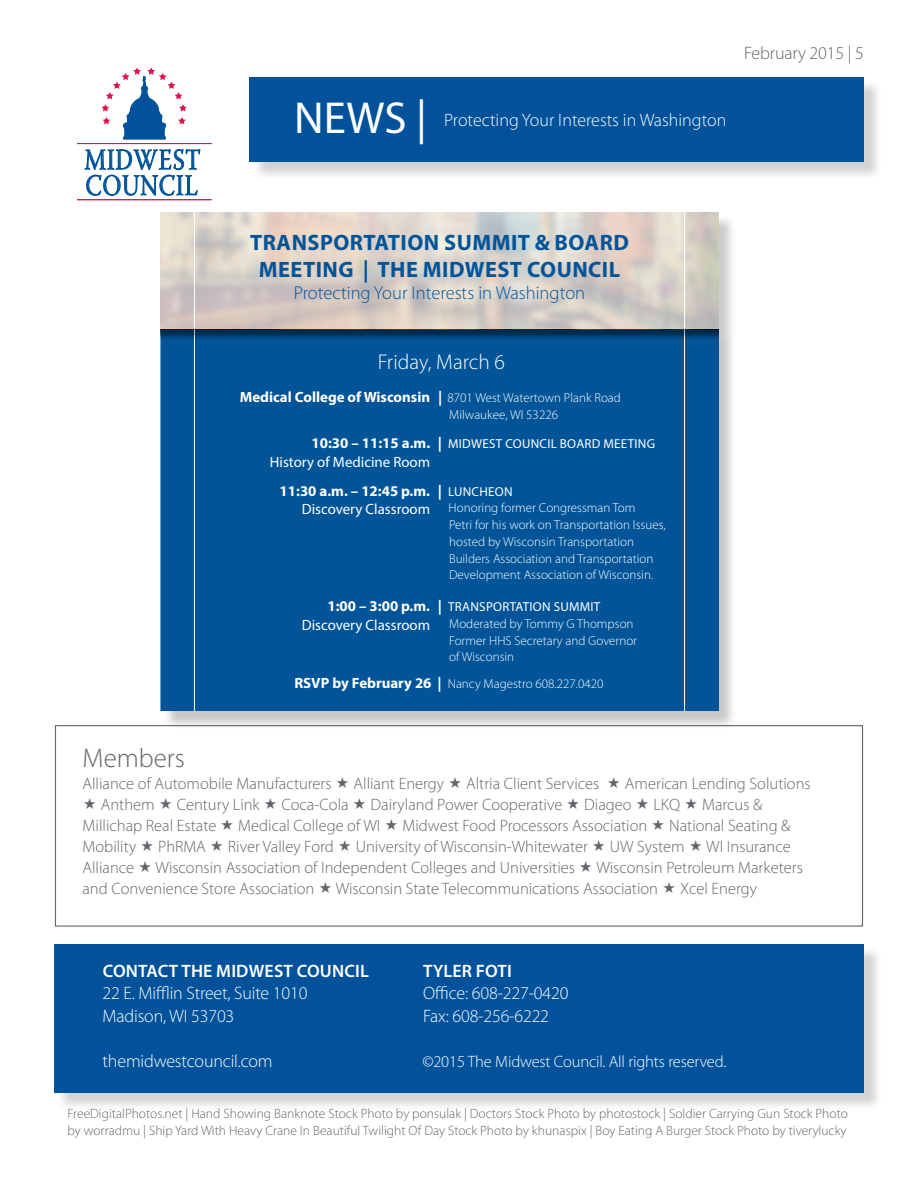
<style>
.page{position:relative;width:918px;height:1188px;background:#fff}
.page>*{position:absolute;margin:0;border:0;box-sizing:border-box;transform-origin:0 0}
.t1{font:45px "Myriad Pro";color:#fff}
.t2{font:29.1px/25.7px "Warnock Pro Disp";letter-spacing:.06em;color:#01529b;scale:.82 1}
.t3{font:300 27px "Myriad Pro";color:#63656a}
.t4{font:700 22.35px/27px "Myriad Pro";letter-spacing:.02em;color:#015498;text-align:center}
.t5{font:300 21.45px "Myriad Pro";color:#fff}
.t6{font:300 18.6px "Myriad Pro";color:#015498}
.t7{font:300 18px "Myriad Pro";letter-spacing:-.01em;color:#fff}
.t8{font:600 18px "Myriad Pro";letter-spacing:.01em;color:#fff}
.t9{font:300 18px "Myriad Pro";letter-spacing:-.01em;color:#63656a}
.t10{font:300 16.5px "Myriad Pro";color:#63656a}
.t11{font:300 16.5px "Myriad Pro";letter-spacing:-.01em;color:#fff}
.t12{font:14.85px/18.6px "Myriad Pro";color:#fff;text-align:right}
.t13{font:700 14.85px/18.6px "Myriad Pro";color:#fff;text-align:right}
.t14{font:300 13.5px "Myriad Pro";color:#63656a}
.t15{font:300 13.05px/16.8px "Myriad Pro";color:#fff}
.t16{font:13.05px "Myriad Pro";letter-spacing:.02em;color:#fff}
.s1{font-weight:700}
.s2{font-weight:400}
.s3{font-weight:700;font-size:14.85px}
</style>
<div class="page">
<svg style="left:85px;top:67px;width:115px;height:129px"></svg>
<hr style="left:77px;top:143px;width:135px;height:1px;background:#e0104b">
<hr style="left:77px;top:199px;width:135px;height:1px;background:#e0104b">
<div style="left:56px;top:946px;width:827px;height:165px;background:#231f20;opacity:.2"></div>
<div style="left:54px;top:944px;width:810px;height:149px;background:#01529b"></div>
<div style="left:163px;top:215px;width:574px;height:515px;background:#231f20;opacity:.25"></div>
<div style="left:160px;top:341px;width:558px;height:370px;background:#015498"></div>
<div style="left:194px;top:341px;width:491px;height:370px;background:#015498"></div>
<div style="left:160px;top:212px;width:558px;height:129px;background:#000;opacity:.75"></div>
<svg style="left:160px;top:212px;width:558px;height:117px;background:#d8cfc7"></svg>
<div style="left:252px;top:79px;width:631px;height:102px;background:#231f20;opacity:.2"></div>
<div style="left:250px;top:77px;width:614px;height:85px;background:#01529b"></div>
<p class="t2" style="left:85px;top:150px;width:143px">MIDWEST<br>COUNCIL</p>
<p class="t1" style="left:294px;top:90px;width:134px">NEWS |</p>
<p class="t7" style="left:444px;top:109px;width:284px">Protecting Your Interests in Washington</p>
<p class="t9" style="left:744px;top:42px;width:121px">February 2015 | 5</p>
<p class="t4" style="left:250px;top:228px;width:380px">TRANSPORTATION SUMMIT &amp; BOARD<br>MEETING | THE MIDWEST COUNCIL</p>
<p class="t6" style="left:294px;top:282px;width:293px">Protecting Your Interests in Washington</p>
<p class="t5" style="left:378px;top:349px;width:129px">Friday, March 6</p>
<p class="t13" style="left:240px;top:387px;width:192px">Medical College of Wisconsin</p>
<p class="t12" style="left:270px;top:434px;width:162px"><span class="s1">10:30 – 11:15 a.m.<br></span>History of Medicine Room</p>
<p class="t13" style="left:280px;top:481px;width:152px">11:30 a.m. – 12:45 p.m.<br><span class="s2">Discovery Classroom</span></p>
<p class="t15" style="left:449px;top:389px;width:173px;text-indent:-11px"><span class="s3">|</span> 8701 West Watertown Plank Road<br>Milwaukee, WI 53226</p>
<p class="t16" style="left:438px;top:436px;width:219px"><span class="s3">|</span> MIDWEST COUNCIL BOARD MEETING</p>
<p class="t15" style="left:449px;top:483px;width:219px;text-indent:-11px"><span class="s3">|</span> <span class="s2">LUNCHEON<br></span>Honoring former Congressman Tom<br>Petri for his work on Transportation Issues, hosted by Wisconsin Transportation Builders Association and Transportation Development Association of Wisconsin.</p>
<p class="t15" style="left:449px;top:598px;width:190px;text-indent:-11px"><span class="s3">|</span> <span class="s2">TRANSPORTATION SUMMIT<br></span>Moderated by Tommy G Thompson<br>Former HHS Secretary and Governor of Wisconsin</p>
<p class="t15" style="left:294px;top:675px;width:311px"><span class="s3">RSVP by February 26 |</span> Nancy Magestro 608.227.0420</p>
<p class="t12" style="left:302px;top:597px;width:130px"><span class="s1">1:00 – 3:00 p.m.<br></span>Discovery Classroom</p>
<p class="t3" style="left:82px;top:742px;width:104px">Members</p>
<p class="t10" style="left:82px;top:774px;width:251px">Alliance of Automobile Manufacturers</p>
<p class="t10" style="left:354px;top:774px;width:92px">Alliant Energy</p>
<p class="t10" style="left:466px;top:774px;width:135px">Altria Client Services</p>
<p class="t10" style="left:625px;top:774px;width:187px">American Lending Solutions</p>
<p class="t10" style="left:101px;top:795px;width:55px">Anthem</p>
<p class="t10" style="left:177px;top:795px;width:84px">Century Link</p>
<p class="t10" style="left:282px;top:795px;width:69px">Coca-Cola</p>
<p class="t10" style="left:371px;top:795px;width:193px">Dairyland Power Cooperative</p>
<p class="t10" style="left:584px;top:795px;width:49px">Diageo</p>
<p class="t10" style="left:654px;top:795px;width:28px">LKQ</p>
<p class="t10" style="left:702px;top:795px;width:62px">Marcus &amp;</p>
<p class="t10" style="left:82px;top:816px;width:135px">Millichap Real Estate</p>
<p class="t10" style="left:238px;top:816px;width:144px">Medical College of WI</p>
<p class="t10" style="left:402px;top:816px;width:246px">Midwest Food Processors Association</p>
<p class="t10" style="left:669px;top:816px;width:123px">National Seating &amp;</p>
<p class="t10" style="left:82px;top:837px;width:55px">Mobility</p>
<p class="t10" style="left:158px;top:837px;width:49px">PhRMA</p>
<p class="t10" style="left:228px;top:837px;width:108px">River Valley Ford</p>
<p class="t10" style="left:356px;top:837px;width:234px">University of Wisconsin-Whitewater</p>
<p class="t10" style="left:610px;top:837px;width:77px">UW System</p>
<p class="t10" style="left:706px;top:837px;width:86px">WI Insurance</p>
<p class="t10" style="left:82px;top:858px;width:53px">Alliance</p>
<p class="t10" style="left:156px;top:858px;width:421px">Wisconsin Association of Independent Colleges and Universities</p>
<p class="t10" style="left:596px;top:858px;width:208px">Wisconsin Petroleum Marketers</p>
<p class="t10" style="left:82px;top:879px;width:233px">and Convenience Store Association</p>
<p class="t10" style="left:336px;top:879px;width:324px">Wisconsin State Telecommunications Association</p>
<p class="t10" style="left:680px;top:879px;width:78px">Xcel Energy</p>
<p class="t8" style="left:103px;top:959px;width:268px">CONTACT THE MIDWEST COUNCIL</p>
<p class="t7" style="left:103px;top:982px;width:206px">22 E. Mifflin Street, Suite 1010</p>
<p class="t7" style="left:103px;top:1005px;width:133px">Madison, WI 53703</p>
<p class="t7" style="left:103px;top:1050px;width:172px">themidwestcouncil.com</p>
<p class="t8" style="left:423px;top:959px;width:90px">TYLER FOTI</p>
<p class="t7" style="left:423px;top:982px;width:147px">Office: 608-227-0420</p>
<p class="t7" style="left:423px;top:1005px;width:128px">Fax: 608-256-6222</p>
<p class="t11" style="left:422px;top:1051px;width:305px">©2015 The Midwest Council. All rights reserved.</p>
<p class="t14" style="left:68px;top:1106px;width:782px">FreeDigitalPhotos.net | Hand Showing Banknote Stock Photo by ponsulak | Doctors Stock Photo by photostock | Soldier Carrying Gun Stock Photo</p>
<p class="t14" style="left:68px;top:1122px;width:781px">by worradmu | Ship Yard With Heavy Crane In Beautiful Twilight Of Day Stock Photo by khunaspix | Boy Eating A Burger Stock Photo by tiverylucky</p>
</div>
